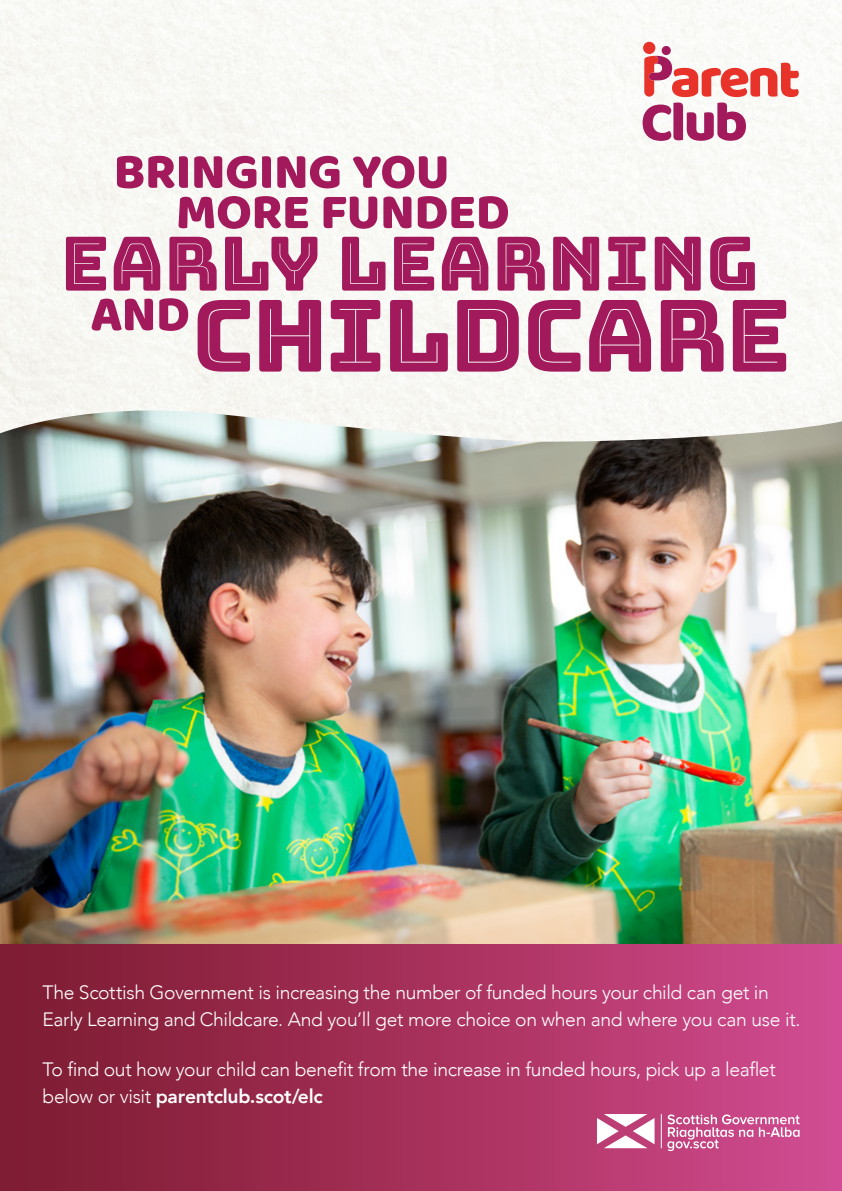
<style>
.page{position:relative;width:842px;height:1191px;background:#fff}
.page>*{position:absolute;margin:0;border:0;box-sizing:border-box;transform-origin:0 0}
.t1{font:99.5px "Bungee Inline";letter-spacing:-.02em;color:#a21a5b}
.t2{font:74.8px "Bungee Inline";color:#a21a5b}
.t3{font:51.1px "Baloo Bhai";letter-spacing:-.01em;color:#a21a5b}
.t4{font:300 19.3px/26.7px "Avenir";letter-spacing:-.02em;color:#fff}
.s1{font-weight:800}
</style>
<div class="page">
<img style="left:0;top:0;width:842px;height:944px">
<div style="left:643px;top:42px;width:12px;height:12px;background:#e7332a;border-radius:50%"></div>
<div style="left:662px;top:46px;width:9px;height:9px;background:#a21a5b;border-radius:50%"></div>
<svg style="left:643px;top:56px;width:156px;height:85px"></svg>
<img style="left:0;top:410px;width:842px;height:32px">
<div style="left:0;top:944px;width:842px;height:247px;background:linear-gradient(to right,#7b192c,#d24b8f)"></div>
<hr style="left:661px;top:1114px;width:1px;height:34px;background:#fff">
<svg style="left:597px;top:1114px;width:57px;height:34px"></svg>
<svg style="left:667px;top:1114px;width:133px;height:37px;background:#d36d9f"></svg>
<p class="t3" style="left:114px;top:140px;width:337px">BRINGING YOU</p>
<p class="t3" style="left:176px;top:180px;width:335px">MORE FUNDED</p>
<p class="t2" style="left:61px;top:221px;width:699px">EARLY LEARNING</p>
<p class="t3" style="left:90px;top:282px;width:101px">AND</p>
<p class="t1" style="left:192px;top:279px;width:601px">CHILDCARE</p>
<p class="t4" style="left:43px;top:979px;width:759px">The Scottish Government is increasing the number of funded hours your child can get in<br>Early Learning and Childcare. And you’ll get more choice on when and where you can use it.</p>
<p class="t4" style="left:43px;top:1056px;width:735px">To find out how your child can benefit from the increase in funded hours, pick up a leaflet below or visit <span class="s1">parentclub.scot/elc</span></p>
</div>
